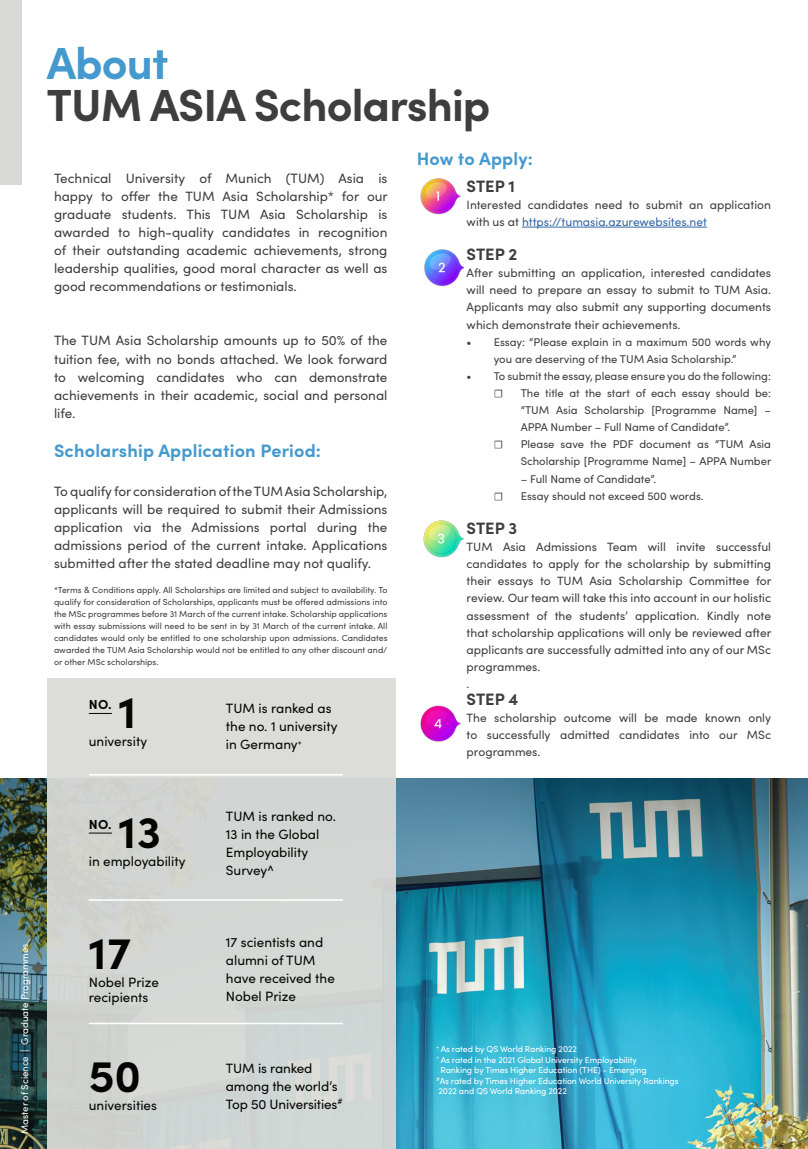
<style>
.page{position:relative;width:808px;height:1149px;background:#fff}
.page>*{position:absolute;margin:0;border:0;box-sizing:border-box;transform-origin:0 0}
.t1{font:700 45px "Sofia Pro";letter-spacing:-.02em;color:#3e3e3f}
.Title_Body{font:700 45px "Sofia Pro";color:#040503}
.t2{font:700 45px "Sofia Pro";letter-spacing:-.02em;color:#4499cf}
.t3{font:700 18px "Sofia Pro";letter-spacing:.01em;color:#4499cf}
.t4{font:700 16.5px "Sofia Pro";color:#3e3e3f}
.t5{font:13.5px/18px "Sofia Pro";color:#3e3e3f;text-align:justify}
.t6{font:13.5px/18px "Sofia Pro";color:#040503}
.Title_Body-2{font:700 13.05px "Sofia Pro";color:#040503}
.t7{font:12px/17.1px "Sofia Pro";color:#3e3e3f;text-align:justify}
.t8{font:11.25px/17.1px "Sofia Pro";color:#3e3e3f}
.t9{font:11.25px "Minion Pro";color:#3e3e3f}
.t10{font:9.75px "Sofia Pro";letter-spacing:-.01em;color:#fff}
.t11{font:8.7px/12px "Sofia Pro";color:#3e3e3f;text-align:justify}
.t12{font:8.7px "Sofia Pro";letter-spacing:-.01em;color:#fff}
.s1{font-family:"Helvetica"}
.s2{color:#3667a4}
</style>
<div class="page">
<img style="left:0;top:778px;width:808px;height:370px">
<div style="left:47px;top:678px;width:348px;height:470px;background:#d9d9d5"></div>
<div style="left:0;top:0;width:21px;height:184px;background:#d9d9d5"></div>
<svg style="left:89px;top:713px;width:23px;height:1px"></svg>
<svg style="left:89px;top:832px;width:23px;height:1px"></svg>
<hr style="left:89px;top:773px;width:254px;height:2px;background:#fff">
<hr style="left:89px;top:899px;width:254px;height:1px;background:#fff">
<hr style="left:89px;top:1022px;width:254px;height:1px;background:#fff">
<hr style="left:522px;top:227px;width:185px;height:1px;background:#3667a4">
<img style="left:420px;top:178px;width:42px;height:37px">
<img style="left:424px;top:249px;width:39px;height:38px">
<img style="left:420px;top:705px;width:42px;height:37px">
<img style="left:423px;top:520px;width:40px;height:38px">
<p class="t2" style="left:47px;top:29px;width:123px">About</p>
<p class="t1" style="left:47px;top:71px;width:445px">TUM ASIA Scholarship</p>
<p class="t5" style="left:54px;top:169px;width:335px">Technical University of Munich (TUM) Asia is happy to offer the TUM Asia Scholarship* for our graduate students. This TUM Asia Scholarship is awarded to high-quality candidates in recognition of their outstanding academic achievements, strong leadership qualities, good moral character as well as good recommendations or testimonials.</p>
<p class="t5" style="left:54px;top:331px;width:335px">The TUM Asia Scholarship amounts up to 50% of the tuition fee, with no bonds attached. We look forward to welcoming candidates who can demonstrate achievements in their academic, social and personal life.</p>
<p class="t3" style="left:54px;top:436px;width:269px">Scholarship Application Period:</p>
<p class="t5" style="left:54px;top:481px;width:335px">To qualify for consideration of the TUM Asia Scholarship, applicants will be required to submit their Admissions application via the Admissions portal during the admissions period of the current intake. Applications submitted after the stated deadline may not qualify.</p>
<p class="t11" style="left:54px;top:583px;width:335px">*Terms <span class="s1">&amp;</span> Conditions apply. All Scholarships are limited and subject to availability. To qualify for consideration of Scholarships, applicants must be offered admissions into the MSc programmes before 31 March of the current intake. Scholarship applications with essay submissions will need to be sent in by 31 March of the current intake. All candidates would only be entitled to one scholarship upon admissions. Candidates awarded the TUM Asia Scholarship would not be entitled to any other discount and/ or other MSc scholarships.</p>
<p class="Title_Body-2" style="left:89px;top:694px;width:24px">NO.</p>
<p class="Title_Body" style="left:119px;top:677px;width:19px">1</p>
<p class="t6" style="left:89px;top:731px;width:60px">university</p>
<p class="Title_Body-2" style="left:89px;top:813px;width:24px">NO.</p>
<p class="Title_Body" style="left:119px;top:797px;width:44px">13</p>
<p class="t6" style="left:89px;top:851px;width:98px">in employability</p>
<p class="t6" style="left:226px;top:698px;width:113px">TUM is ranked as the no. 1 university in Germany<sup>+</sup></p>
<p class="t6" style="left:226px;top:806px;width:112px">TUM is ranked no.<br>13 in the Global<br>Employability<br>Survey^</p>
<p class="t3" style="left:417px;top:144px;width:118px">How to Apply:</p>
<p class="t4" style="left:467px;top:173px;width:50px">STEP 1</p>
<p class="t7" style="left:467px;top:195px;width:306px">Interested candidates need to submit an application with us at <span class="s2">https://tumasia.azurewebsites.net</span></p>
<p class="t4" style="left:467px;top:241px;width:52px">STEP 2</p>
<p class="t7" style="left:467px;top:264px;width:306px">After submitting an application, interested candidates will need to prepare an essay to submit to TUM Asia.<br>Applicants may also submit any supporting documents which demonstrate their achievements.</p>
<p class="t8" style="left:494px;top:332px;width:279px;text-indent:-27px">• Essay: “Please explain in a maximum 500 words why you are deserving of the TUM Asia Scholarship.”</p>
<p class="t8" style="left:467px;top:366px;width:306px">• To submit the essay, please ensure you do the following:</p>
<p class="t9" style="left:494px;top:386px;width:11px">☐</p>
<p class="t8" style="left:521px;top:384px;width:252px;text-align:justify">The title at the start of each essay should be: “TUM Asia Scholarship [Programme Name] – APPA Number – Full Name of Candidate”.</p>
<p class="t9" style="left:494px;top:437px;width:11px">☐</p>
<p class="t8" style="left:521px;top:435px;width:252px">Please save the PDF document as “TUM Asia<br>Scholarship [Programme Name] – APPA Number</p>
<p class="t8" style="left:521px;top:469px;width:137px">– Full Name of Candidate”.</p>
<p class="t9" style="left:494px;top:488px;width:11px">☐</p>
<p class="t8" style="left:521px;top:486px;width:184px">Essay should not exceed 500 words.</p>
<p class="t4" style="left:467px;top:515px;width:52px">STEP 3</p>
<p class="t7" style="left:467px;top:537px;width:306px">TUM Asia Admissions Team will invite successful candidates to apply for the scholarship by submitting their essays to TUM Asia Scholarship Committee for review. Our team will take this into account in our holistic assessment of the students’ application. Kindly note that scholarship applications will only be reviewed after applicants are successfully admitted into any of our MSc programmes.</p>
<p class="t7" style="left:467px;top:674px;width:4px">.</p>
<p class="t4" style="left:467px;top:686px;width:53px">STEP 4</p>
<p class="t7" style="left:467px;top:708px;width:306px">The scholarship outcome will be made known only to successfully admitted candidates into our MSc programmes.</p>
<p class="t10" style="left:18px;top:1133px;width:192px;rotate:-90deg">Master of Science | Graduate Programmes</p>
<p class="Title_Body" style="left:89px;top:918px;width:43px">17</p>
<p class="t6" style="left:89px;top:974px;width:72px;line-height:15px">Nobel Prize recipients</p>
<p class="Title_Body" style="left:89px;top:1040px;width:54px">50</p>
<p class="t6" style="left:89px;top:1094px;width:70px">universities</p>
<p class="t6" style="left:226px;top:932px;width:110px">17 scientists and alumni of TUM have received the<br>Nobel Prize</p>
<p class="t6" style="left:226px;top:1057px;width:118px">TUM is ranked among the world’s<br>Top 50 Universities<sup>#</sup></p>
<p class="t12" style="left:436px;top:1042px;width:142px"><sup>+</sup> As rated by QS World Ranking 2022</p>
<p class="t12" style="left:436px;top:1052px;width:202px"><sup>^</sup> As rated in the 2021 Global University Employability</p>
<p class="t12" style="left:441px;top:1063px;width:208px">Ranking by Times Higher Education (THE) - Emerging</p>
<p class="t12" style="left:436px;top:1073px;width:244px"><sup>#</sup>As rated by Times Higher Education World University Rankings</p>
<p class="t12" style="left:438px;top:1084px;width:130px">2022 and QS World Ranking 2022</p>
</div>
